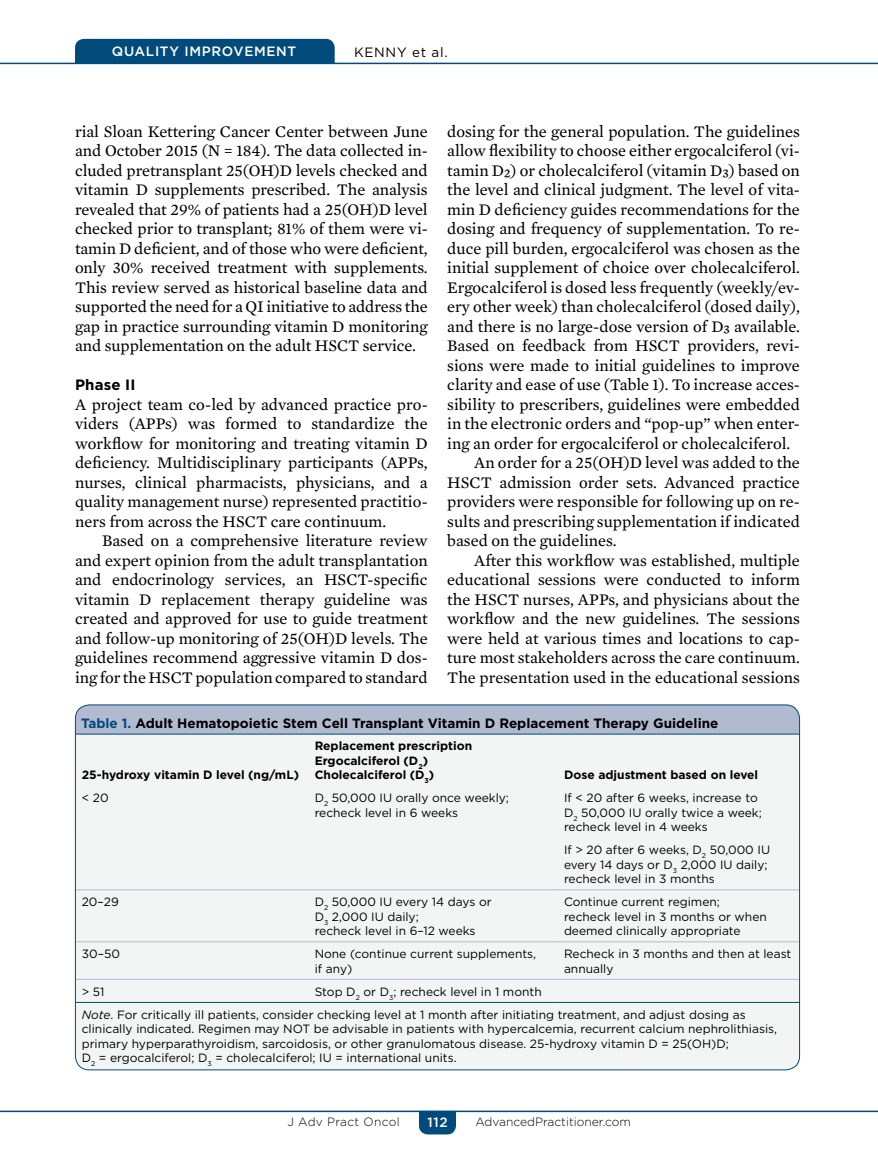
<style>
.page{position:relative;width:878px;height:1175px;background:#fff}
.page>*{position:absolute;margin:0;border:0;box-sizing:border-box;transform-origin:0 0}
.t1{font:16.5px/19.5px "Mercury Text G2";color:#000;text-align:justify}
.t2{font:700 15px "Gotham";letter-spacing:.01em;color:#000}
.t3{font:700 13.5px "Gotham";color:#000}
.t4{font:500 13.5px "Gotham";letter-spacing:.05em;color:#fff}
.t5{font:13.5px "Gotham";letter-spacing:.05em;color:#000}
.t6{font:12px/14.4px "Gotham";color:#000}
.t7{font:700 12px/14.4px "Gotham";color:#000}
.t8{font:300 12px "Gotham";color:#000}
.t9{font:300 12px "Gotham";letter-spacing:.025em;color:#000}
.s1{color:#004a7c}
.s2{font-style:italic}
</style>
<div class="page">
<hr style="left:0;top:1110px;width:878px;height:2px;background:#004a7c">
<svg style="left:419px;top:1110px;width:37px;height:24px"></svg>
<hr style="left:0;top:63px;width:878px;height:1px;background:#004a7c">
<div style="left:75px;top:39px;width:259px;height:24px;background:#004a7c"></div>
<svg style="left:75px;top:705px;width:724px;height:364px"></svg>
<div style="left:77px;top:734px;width:721px;height:268px;background:#f3f4f4"></div>
<hr style="left:76px;top:1002px;width:232px;height:1px;background:#004a7c">
<hr style="left:308px;top:1002px;width:249px;height:1px;background:#004a7c">
<hr style="left:557px;top:1002px;width:242px;height:1px;background:#004a7c">
<hr style="left:76px;top:733px;width:232px;height:1px;background:#004a7c">
<hr style="left:308px;top:733px;width:249px;height:1px;background:#004a7c">
<hr style="left:557px;top:733px;width:242px;height:1px;background:#004a7c">
<hr style="left:76px;top:889px;width:232px;height:1px;background:#b2bad0">
<hr style="left:308px;top:889px;width:249px;height:1px;background:#b2bad0">
<hr style="left:557px;top:889px;width:242px;height:1px;background:#b2bad0">
<hr style="left:76px;top:941px;width:232px;height:1px;background:#b2bad0">
<hr style="left:308px;top:941px;width:249px;height:1px;background:#b2bad0">
<hr style="left:557px;top:941px;width:242px;height:1px;background:#b2bad0">
<hr style="left:76px;top:979px;width:232px;height:1px;background:#b2bad0">
<hr style="left:308px;top:979px;width:249px;height:1px;background:#b2bad0">
<hr style="left:557px;top:979px;width:242px;height:1px;background:#b2bad0">
<p class="t4" style="left:112px;top:43px;width:186px">QUALITY IMPROVEMENT</p>
<p class="t5" style="left:354px;top:43px;width:95px">KENNY et al.</p>
<p class="t1" style="left:75px;top:120px;width:354px">rial Sloan Kettering Cancer Center between June and October 2015 (N = 184). The data collected in&shy;cluded pretransplant 25(OH)D levels checked and vitamin D supplements prescribed. The analysis revealed that 29% of patients had a 25(OH)D level checked prior to transplant; 81% of them were vi&shy;tamin D deficient, and of those who were deficient, only 30% received treatment with supplements.<br>This review served as historical baseline data and supported the need for a QI initiative to address the gap in practice surrounding vitamin D monitoring and supplementation on the adult HSCT service.</p>
<p class="t2" style="left:75px;top:375px;width:62px">Phase II</p>
<p class="t1" style="left:75px;top:393px;width:354px">A project team co-led by advanced practice pro&shy;viders (APPs) was formed to standardize the workflow for monitoring and treating vitamin D deficiency. Multidisciplinary participants (APPs, nurses, clinical pharmacists, physicians, and a quality management nurse) represented practitio&shy;ners from across the HSCT care continuum.</p>
<p class="t1" style="left:75px;top:530px;width:354px;text-indent:27px">Based on a comprehensive literature review and expert opinion from the adult transplantation and endocrinology services, an HSCT-specific vitamin D replacement therapy guideline was created and approved for use to guide treatment and follow-up monitoring of 25(OH)D levels. The guidelines recommend aggressive vitamin D dos&shy;ing for the HSCT population compared to standard</p>
<p class="t1" style="left:447px;top:120px;width:354px">dosing for the general population. The guidelines</p>
<p class="t1" style="left:447px;top:140px;width:354px">allow flexibility to choose either ergocalciferol (vi-</p>
<p class="t1" style="left:447px;top:159px;width:354px">tamin D2) or cholecalciferol (vitamin D3) based on</p>
<p class="t1" style="left:447px;top:179px;width:354px">the level and clinical judgment. The level of vita-</p>
<p class="t1" style="left:447px;top:198px;width:354px">min D deficiency guides recommendations for the</p>
<p class="t1" style="left:447px;top:218px;width:354px">dosing and frequency of supplementation. To re-</p>
<p class="t1" style="left:447px;top:237px;width:354px">duce pill burden, ergocalciferol was chosen as the</p>
<p class="t1" style="left:447px;top:257px;width:354px">initial supplement of choice over cholecalciferol.</p>
<p class="t1" style="left:447px;top:276px;width:354px">Ergocalciferol is dosed less frequently (weekly/ev-</p>
<p class="t1" style="left:447px;top:296px;width:354px">ery other week) than cholecalciferol (dosed daily),</p>
<p class="t1" style="left:447px;top:315px;width:354px">and there is no large-dose version of D3 available.</p>
<p class="t1" style="left:447px;top:335px;width:354px">Based on feedback from HSCT providers, revi-</p>
<p class="t1" style="left:447px;top:354px;width:354px">sions were made to initial guidelines to improve</p>
<p class="t1" style="left:447px;top:374px;width:354px">clarity and ease of use (Table 1). To increase acces-</p>
<p class="t1" style="left:447px;top:393px;width:354px">sibility to prescribers, guidelines were embedded</p>
<p class="t1" style="left:447px;top:413px;width:354px">in the electronic orders and “pop-up” when enter-</p>
<p class="t1" style="left:447px;top:432px;width:344px">ing an order for ergocalciferol or cholecalciferol.</p>
<p class="t1" style="left:474px;top:452px;width:327px">An order for a 25(OH)D level was added to the</p>
<p class="t1" style="left:447px;top:472px;width:354px">HSCT admission order sets. Advanced practice</p>
<p class="t1" style="left:447px;top:491px;width:354px">providers were responsible for following up on re-</p>
<p class="t1" style="left:447px;top:511px;width:354px">sults and prescribing supplementation if indicated</p>
<p class="t1" style="left:447px;top:530px;width:171px">based on the guidelines.</p>
<p class="t1" style="left:474px;top:550px;width:327px">After this workflow was established, multiple</p>
<p class="t1" style="left:447px;top:569px;width:354px">educational sessions were conducted to inform</p>
<p class="t1" style="left:447px;top:589px;width:354px">the HSCT nurses, APPs, and physicians about the</p>
<p class="t1" style="left:447px;top:608px;width:354px">workflow and the new guidelines. The sessions</p>
<p class="t1" style="left:447px;top:628px;width:354px">were held at various times and locations to cap-</p>
<p class="t1" style="left:447px;top:647px;width:354px">ture most stakeholders across the care continuum.</p>
<p class="t1" style="left:447px;top:667px;width:354px">The presentation used in the educational sessions</p>
<p class="t3" style="left:81px;top:714px;width:639px"><span class="s1">Table 1.</span> Adult Hematopoietic Stem Cell Transplant Vitamin D Replacement Therapy Guideline</p>
<p class="t7" style="left:82px;top:767px;width:219px">25-hydroxy vitamin D level (ng/mL)</p>
<p class="t7" style="left:314px;top:739px;width:159px">Replacement prescription<br>Ergocalciferol (D<sub>2</sub>)<br>Cholecalciferol (D<sub>3</sub>)</p>
<p class="t7" style="left:564px;top:767px;width:196px">Dose adjustment based on level</p>
<p class="t6" style="left:82px;top:790px;width:28px">&lt; 20</p>
<p class="t6" style="left:314px;top:790px;width:196px">D<sub>2</sub> 50,000 IU orally once weekly; recheck level in 6 weeks</p>
<p class="t6" style="left:564px;top:790px;width:199px">If &lt; 20 after 6 weeks, increase to<br>D<sub>2</sub> 50,000 IU orally twice a week; recheck level in 4 weeks</p>
<p class="t6" style="left:564px;top:842px;width:207px">If &gt; 20 after 6 weeks, D<sub>2</sub> 50,000 IU every 14 days or D<sub>3</sub> 2,000 IU daily; recheck level in 3 months</p>
<p class="t6" style="left:82px;top:894px;width:39px">20–29</p>
<p class="t6" style="left:314px;top:894px;width:178px">D<sub>2</sub> 50,000 IU every 14 days or<br>D<sub>3</sub> 2,000 IU daily;<br>recheck level in 6–12 weeks</p>
<p class="t6" style="left:564px;top:894px;width:204px">Continue current regimen; recheck level in 3 months or when deemed clinically appropriate</p>
<p class="t6" style="left:82px;top:946px;width:40px">30–50</p>
<p class="t6" style="left:315px;top:946px;width:223px">None (continue current supplements, if any)</p>
<p class="t6" style="left:564px;top:946px;width:229px">Recheck in 3 months and then at least annually</p>
<p class="t6" style="left:82px;top:984px;width:24px">&gt; 51</p>
<p class="t6" style="left:82px;top:979px;width:665px;line-height:23.1px;text-indent:233px">Stop D<sub>2</sub> or D<sub>3</sub>; recheck level in 1 month<br><span class="s2">Note</span>. For critically ill patients, consider checking level at 1 month after initiating treatment, and adjust dosing as</p>
<p class="t6" style="left:82px;top:1021px;width:696px">clinically indicated. Regimen may NOT be advisable in patients with hypercalcemia, recurrent calcium nephrolithiasis, primary hyperparathyroidism, sarcoidosis, or other granulomatous disease. 25-hydroxy vitamin D = 25(OH)D;<br>D<sub>2</sub> = ergocalciferol; D<sub>3</sub> = cholecalciferol; IU = international units.</p>
<p class="t9" style="left:287px;top:1114px;width:114px">J Adv Pract Oncol</p>
<p class="t4" style="left:427px;top:1113px;width:22px">112</p>
<p class="t8" style="left:475px;top:1114px;width:157px">AdvancedPractitioner.com</p>
</div>
